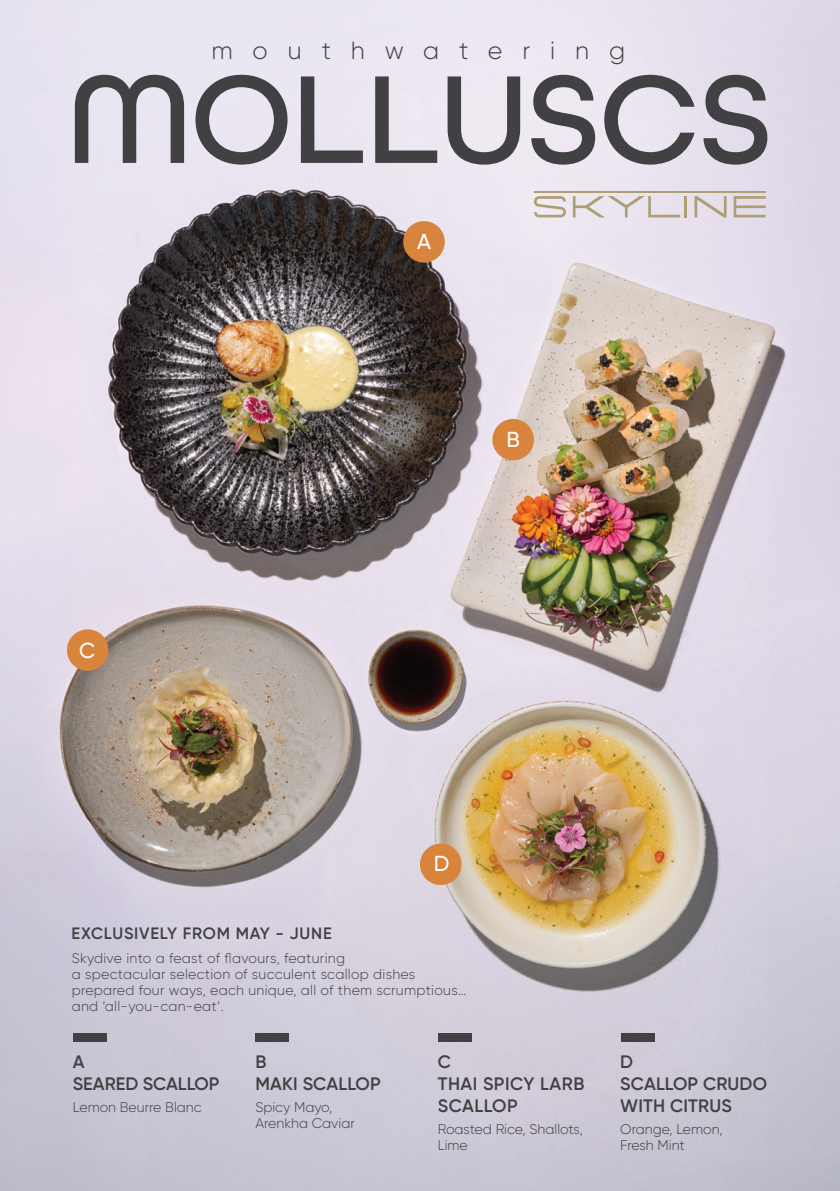
<style>
.page{position:relative;width:840px;height:1191px;background:#fff}
.page>*{position:absolute;margin:0;border:0;box-sizing:border-box;transform-origin:0 0}
.t1{font:500 132.2px "All Round Gothic";color:#414042}
.t2{font:300 24.8px "Gilroy";letter-spacing:.8em;color:#414042}
.t3{font:500 21.8px "Gilroy";color:#fff}
.t4{font:600 18px/22px "Gilroy";letter-spacing:.01em;color:#414042}
.t5{font:600 18px/22px "Gilroy";letter-spacing:.03em;color:#414042}
.t6{font:600 16.4px "Gilroy";letter-spacing:.045em;color:#414042}
.t7{font:300 14px/16px "Gilroy";letter-spacing:.01em;color:#414042}
</style>
<div class="page">
<img style="left:0;top:0;width:839px;height:1191px">
<div style="left:73px;top:1033px;width:33px;height:9px;background:#414042"></div>
<div style="left:255px;top:1033px;width:34px;height:9px;background:#414042"></div>
<div style="left:438px;top:1033px;width:33px;height:9px;background:#414042"></div>
<div style="left:620px;top:1033px;width:34px;height:9px;background:#414042"></div>
<div style="left:67px;top:629px;width:41px;height:42px;background:#d8843d;border-radius:50%"></div>
<div style="left:403px;top:221px;width:41px;height:42px;background:#d8843d;border-radius:50%"></div>
<div style="left:492px;top:419px;width:41px;height:41px;background:#d8843d;border-radius:50%"></div>
<div style="left:420px;top:843px;width:41px;height:42px;background:#d8843d;border-radius:50%"></div>
<hr style="left:533px;top:192px;width:232px;height:1px;background:#ae9e73">
<svg style="left:533px;top:196px;width:32px;height:21px"></svg>
<svg style="left:572px;top:196px;width:108px;height:21px;background:#ded6d6"></svg>
<hr style="left:683px;top:196px;width:3px;height:21px;background:#ae9e73">
<svg style="left:694px;top:196px;width:32px;height:21px"></svg>
<svg style="left:733px;top:196px;width:32px;height:21px"></svg>
<h2 class="t2" style="left:211px;top:36px;width:415px">mouthwatering</h2>
<h1 class="t1" style="left:68px;top:40px;width:705px">MOLLUSCS</h1>
<h3 class="t3" style="left:79px;top:637px;width:18px">C</h3>
<h3 class="t3" style="left:417px;top:228px;width:15px">A</h3>
<h3 class="t3" style="left:506px;top:425px;width:15px">B</h3>
<p class="t6" style="left:72px;top:923px;width:261px">EXCLUSIVELY FROM MAY - JUNE</p>
<h3 class="t3" style="left:433px;top:850px;width:17px">D</h3>
<p class="t7" style="left:72px;top:950px;width:396px">Skydive into a feast of flavours, featuring<br>a spectacular selection of succulent scallop dishes prepared four ways, each unique, all of them scrumptious… and ‘all-you-can-eat’.</p>
<p class="t4" style="left:73px;top:1050px;width:148px">A<br>SEARED SCALLOP</p>
<p class="t7" style="left:73px;top:1099px;width:130px">Lemon Beurre Blanc</p>
<p class="t4" style="left:255px;top:1050px;width:127px">B<br>MAKI SCALLOP</p>
<p class="t7" style="left:255px;top:1099px;width:101px">Spicy Mayo,<br>Arenkha Caviar</p>
<p class="t5" style="left:437px;top:1050px;width:148px">C<br>THAI SPICY LARB<br>SCALLOP</p>
<p class="t7" style="left:437px;top:1121px;width:146px">Roasted Rice, Shallots,<br>Lime</p>
<p class="t4" style="left:620px;top:1050px;width:148px">D<br>SCALLOP CRUDO<br>WITH CITRUS</p>
<p class="t7" style="left:620px;top:1121px;width:104px">Orange, Lemon,<br>Fresh Mint</p>
</div>
